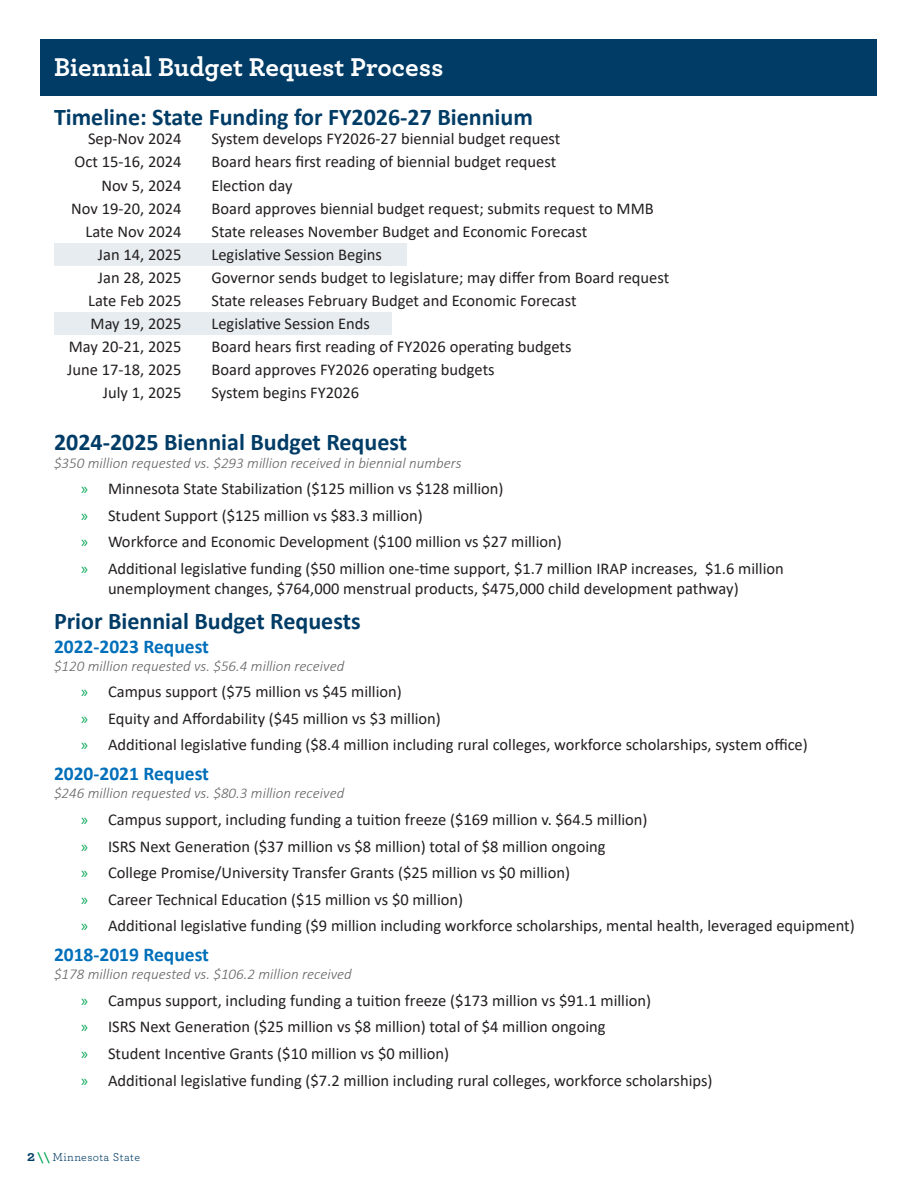
<style>
.page{position:relative;width:918px;height:1188px;background:#fff}
.page>*{position:absolute;margin:0;border:0;box-sizing:border-box;transform-origin:0 0}
.t1{font:700 27px "Archer";color:#fff}
.t2{font:700 24px "Calibri";color:#003c66}
.H3{font:700 19.5px "Calibri";color:#006fba}
.t3{font:16.5px/19.8px "Calibri";color:#231f20}
.subhead{font:italic 300 15px "Calibri";color:#636366}
.t4{font:12px "Archer";letter-spacing:.03em;color:#003c66}
.s1{font-family:"Myriad Pro";color:#00a453}
.s2{font-weight:700;font-size:15px}
.s3{font-weight:700;color:#00a453}
</style>
<div class="page">
<div style="left:40px;top:40px;width:838px;height:56px;background:#003c66"></div>
<div style="left:54px;top:243px;width:352px;height:23px;background:#e6ecf0"></div>
<div style="left:54px;top:312px;width:338px;height:23px;background:#e6ecf0"></div>
<h1 class="t1" style="left:54px;top:45px;width:391px">Biennial Budget Request Process</h1>
<h2 class="t2" style="left:54px;top:100px;width:480px">Timeline: State Funding for FY2026-27 Biennium</h2>
<p class="t3" style="left:88px;top:129px;width:95px">Sep-Nov 2024</p>
<p class="t3" style="left:211px;top:129px;width:350px">System develops FY2026-27 biennial budget request</p>
<p class="t3" style="left:75px;top:152px;width:108px">Oct 15-16, 2024</p>
<p class="t3" style="left:212px;top:152px;width:346px">Board hears first reading of biennial budget request</p>
<p class="t3" style="left:101px;top:175px;width:82px">Nov 5, 2024</p>
<p class="t3" style="left:212px;top:175px;width:83px">Election day</p>
<p class="t3" style="left:71px;top:198px;width:112px">Nov 19-20, 2024</p>
<p class="t3" style="left:212px;top:198px;width:444px">Board approves biennial budget request; submits request to MMB</p>
<p class="t3" style="left:86px;top:221px;width:97px">Late Nov 2024</p>
<p class="t3" style="left:212px;top:221px;width:377px">State releases November Budget and Economic Forecast</p>
<p class="t3" style="left:98px;top:244px;width:85px">Jan 14, 2025</p>
<p class="t3" style="left:212px;top:244px;width:172px">Legislative Session Begins</p>
<p class="t3" style="left:98px;top:267px;width:85px">Jan 28, 2025</p>
<p class="t3" style="left:212px;top:267px;width:459px">Governor sends budget to legislature; may differ from Board request</p>
<p class="t3" style="left:88px;top:290px;width:95px">Late Feb 2025</p>
<p class="t3" style="left:211px;top:290px;width:367px">State releases February Budget and Economic Forecast</p>
<p class="t3" style="left:91px;top:313px;width:92px">May 19, 2025</p>
<p class="t3" style="left:212px;top:313px;width:160px">Legislative Session Ends</p>
<p class="t3" style="left:69px;top:336px;width:114px">May 20-21, 2025</p>
<p class="t3" style="left:212px;top:336px;width:362px">Board hears first reading of FY2026 operating budgets</p>
<p class="t3" style="left:67px;top:359px;width:116px">June 17-18, 2025</p>
<p class="t3" style="left:212px;top:359px;width:285px">Board approves FY2026 operating budgets</p>
<p class="t3" style="left:103px;top:382px;width:80px">July 1, 2025</p>
<p class="t3" style="left:211px;top:382px;width:149px">System begins FY2026</p>
<h2 class="t2" style="left:54px;top:425px;width:355px">2024-2025 Biennial Budget Request</h2>
<h3 class="subhead" style="left:54px;top:453px;width:409px">$350 million requested vs. $293 million received in biennial numbers</h3>
<p class="t3" style="left:81px;top:478px;width:424px"><span class="s1">»</span> Minnesota State Stabilization ($125 million vs $128 million)</p>
<p class="t3" style="left:81px;top:505px;width:343px"><span class="s1">»</span> Student Support ($125 million vs $83.3 million)</p>
<p class="t3" style="left:81px;top:532px;width:482px"><span class="s1">»</span> Workforce and Economic Development ($100 million vs $27 million)</p>
<p class="t3" style="left:108px;top:558px;width:677px;text-indent:-27px"><span class="s1">»</span> Additional legislative funding ($50 million one-time support, $1.7 million IRAP increases, $1.6 million unemployment changes, $764,000 menstrual products, $475,000 child development pathway)</p>
<h2 class="t2" style="left:54px;top:604px;width:308px">Prior Biennial Budget Requests</h2>
<h2 class="H3" style="left:54px;top:632px;width:157px">2022-2023 Request</h2>
<h3 class="subhead" style="left:54px;top:656px;width:292px">$120 million requested vs. $56.4 million received</h3>
<p class="t3" style="left:81px;top:681px;width:322px"><span class="s1">»</span> Campus support ($75 million vs $45 million)</p>
<p class="t3" style="left:81px;top:708px;width:361px"><span class="s1">»</span> Equity and Affordability ($45 million vs $3 million)</p>
<p class="t3" style="left:81px;top:735px;width:728px"><span class="s1">»</span> Additional legislative funding ($8.4 million including rural colleges, workforce scholarships, system office)</p>
<h2 class="H3" style="left:54px;top:760px;width:157px">2020-2021 Request</h2>
<h3 class="subhead" style="left:54px;top:784px;width:292px">$246 million requested vs. $80.3 million received</h3>
<p class="t3" style="left:81px;top:809px;width:568px"><span class="s1">»</span> Campus support, including funding a tuition freeze ($169 million v. $64.5 million)</p>
<p class="t3" style="left:81px;top:836px;width:526px"><span class="s1">»</span> ISRS Next Generation ($37 million vs $8 million) total of $8 million ongoing</p>
<p class="t3" style="left:81px;top:862px;width:491px"><span class="s1">»</span> College Promise/University Transfer Grants ($25 million vs $0 million)</p>
<p class="t3" style="left:81px;top:889px;width:384px"><span class="s1">»</span> Career Technical Education ($15 million vs $0 million)</p>
<p class="t3" style="left:81px;top:915px;width:775px"><span class="s1">»</span> Additional legislative funding ($9 million including workforce scholarships, mental health, leveraged equipment)</p>
<h2 class="H3" style="left:54px;top:941px;width:157px">2018-2019 Request</h2>
<h3 class="subhead" style="left:54px;top:965px;width:299px">$178 million requested vs. $106.2 million received</h3>
<p class="t3" style="left:81px;top:990px;width:572px"><span class="s1">»</span> Campus support, including funding a tuition freeze ($173 million vs $91.1 million)</p>
<p class="t3" style="left:81px;top:1017px;width:526px"><span class="s1">»</span> ISRS Next Generation ($25 million vs $8 million) total of $4 million ongoing</p>
<p class="t3" style="left:81px;top:1043px;width:370px"><span class="s1">»</span> Student Incentive Grants ($10 million vs $0 million)</p>
<p class="t3" style="left:81px;top:1070px;width:633px"><span class="s1">»</span> Additional legislative funding ($7.2 million including rural colleges, workforce scholarships)</p>
<p class="t4" style="left:27px;top:1149px;width:115px"><span class="s2">2</span> <span class="s3">\\</span> Minnesota State</p>
</div>
